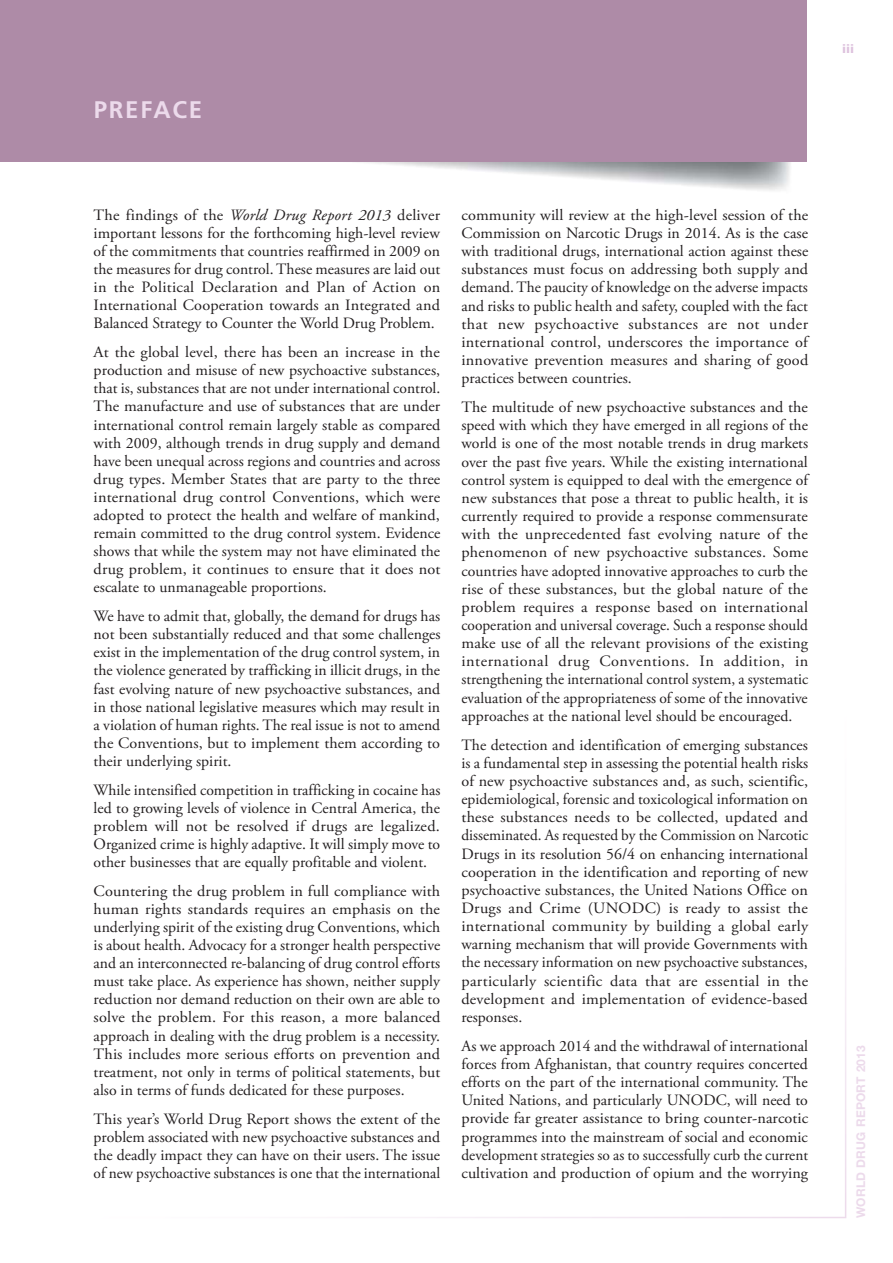
<style>
.page{position:relative;width:893px;height:1263px;background:#fff}
.page>*{position:absolute;margin:0;border:0;box-sizing:border-box;transform-origin:0 0}
.t1{font:700 24px "Frutiger";letter-spacing:.07em;color:#ecdaeb}
.t2{font:15.75px/18.1px "Adobe Garamond Pro";color:#231f20;text-align:justify}
.t3{font:700 12px "Helvetica Neue";letter-spacing:.02em;color:#ecdaeb}
.t4{font:900 12px "Frutiger";color:#dec2de}
.s1{font-style:italic}
</style>
<div class="page">
<div style="left:0;top:0;width:806px;height:162px;background:#ae8ba7"></div>
<h1 class="t1" style="left:94px;top:100px;width:110px">PREFACE</h1>
<p class="t4" style="left:842px;top:44px;width:14px">iii</p>
<p class="t2" style="left:94px;top:207px;width:348px">The findings of the <span class="s1">World Drug Report 2013</span> deliver important lessons for the forthcoming high-level review of the commitments that countries reaffirmed in 2009 on the measures for drug control. These measures are laid out in the Political Declaration and Plan of Action on International Cooperation towards an Integrated and Balanced Strategy to Counter the World Drug Problem.</p>
<p class="t2" style="left:94px;top:344px;width:348px">At the global level, there has been an increase in the production and misuse of new psychoactive substances, that is, substances that are not under international control.<br>The manufacture and use of substances that are under international control remain largely stable as compared with 2009, although trends in drug supply and demand have been unequal across regions and countries and across drug types. Member States that are party to the three international drug control Conventions, which were adopted to protect the health and welfare of mankind, remain committed to the drug control system. Evidence shows that while the system may not have eliminated the drug problem, it continues to ensure that it does not escalate to unmanageable proportions.</p>
<p class="t2" style="left:94px;top:608px;width:348px">We have to admit that, globally, the demand for drugs has not been substantially reduced and that some challenges exist in the implementation of the drug control system, in the violence generated by trafficking in illicit drugs, in the fast evolving nature of new psychoactive substances, and in those national legislative measures which may result in a violation of human rights. The real issue is not to amend the Conventions, but to implement them according to their underlying spirit.</p>
<p class="t2" style="left:94px;top:782px;width:348px">While intensified competition in trafficking in cocaine has led to growing levels of violence in Central America, the problem will not be resolved if drugs are legalized.<br>Organized crime is highly adaptive. It will simply move to other businesses that are equally profitable and violent.</p>
<p class="t2" style="left:94px;top:883px;width:348px">Countering the drug problem in full compliance with human rights standards requires an emphasis on the underlying spirit of the existing drug Conventions, which is about health. Advocacy for a stronger health perspective and an interconnected re-balancing of drug control efforts must take place. As experience has shown, neither supply reduction nor demand reduction on their own are able to solve the problem. For this reason, a more balanced approach in dealing with the drug problem is a necessity.<br>This includes more serious efforts on prevention and treatment, not only in terms of political statements, but also in terms of funds dedicated for these purposes.</p>
<p class="t2" style="left:94px;top:1111px;width:348px">This year’s World Drug Report shows the extent of the problem associated with new psychoactive substances and the deadly impact they can have on their users. The issue of new psychoactive substances is one that the international</p>
<p class="t2" style="left:461px;top:207px;width:348px">community will review at the high-level session of the Commission on Narcotic Drugs in 2014. As is the case with traditional drugs, international action against these substances must focus on addressing both supply and demand. The paucity of knowledge on the adverse impacts and risks to public health and safety, coupled with the fact that new psychoactive substances are not under international control, underscores the importance of innovative prevention measures and sharing of good practices between countries.</p>
<p class="t2" style="left:461px;top:399px;width:348px">The multitude of new psychoactive substances and the speed with which they have emerged in all regions of the world is one of the most notable trends in drug markets over the past five years. While the existing international control system is equipped to deal with the emergence of new substances that pose a threat to public health, it is currently required to provide a response commensurate with the unprecedented fast evolving nature of the phenomenon of new psychoactive substances. Some countries have adopted innovative approaches to curb the rise of these substances, but the global nature of the problem requires a response based on international cooperation and universal coverage. Such a response should make use of all the relevant provisions of the existing international drug Conventions. In addition, in strengthening the international control system, a systematic evaluation of the appropriateness of some of the innovative approaches at the national level should be encouraged.</p>
<p class="t2" style="left:461px;top:737px;width:348px">The detection and identification of emerging substances is a fundamental step in assessing the potential health risks of new psychoactive substances and, as such, scientific, epidemiological, forensic and toxicological information on these substances needs to be collected, updated and disseminated. As requested by the Commission on Narcotic Drugs in its resolution 56/4 on enhancing international cooperation in the identification and reporting of new psychoactive substances, the United Nations Office on Drugs and Crime (UNODC) is ready to assist the international community by building a global early warning mechanism that will provide Governments with the necessary information on new psychoactive substances, particularly scientific data that are essential in the development and implementation of evidence-based responses.</p>
<p class="t2" style="left:461px;top:1038px;width:348px">As we approach 2014 and the withdrawal of international forces from Afghanistan, that country requires concerted efforts on the part of the international community. The United Nations, and particularly UNODC, will need to provide far greater assistance to bring counter-narcotic programmes into the mainstream of social and economic development strategies so as to successfully curb the current cultivation and production of opium and the worrying</p>
<p class="t3" style="left:856px;top:1218px;width:175px;rotate:-90deg">WORLD DRUG REPORT 2013</p>
</div>
